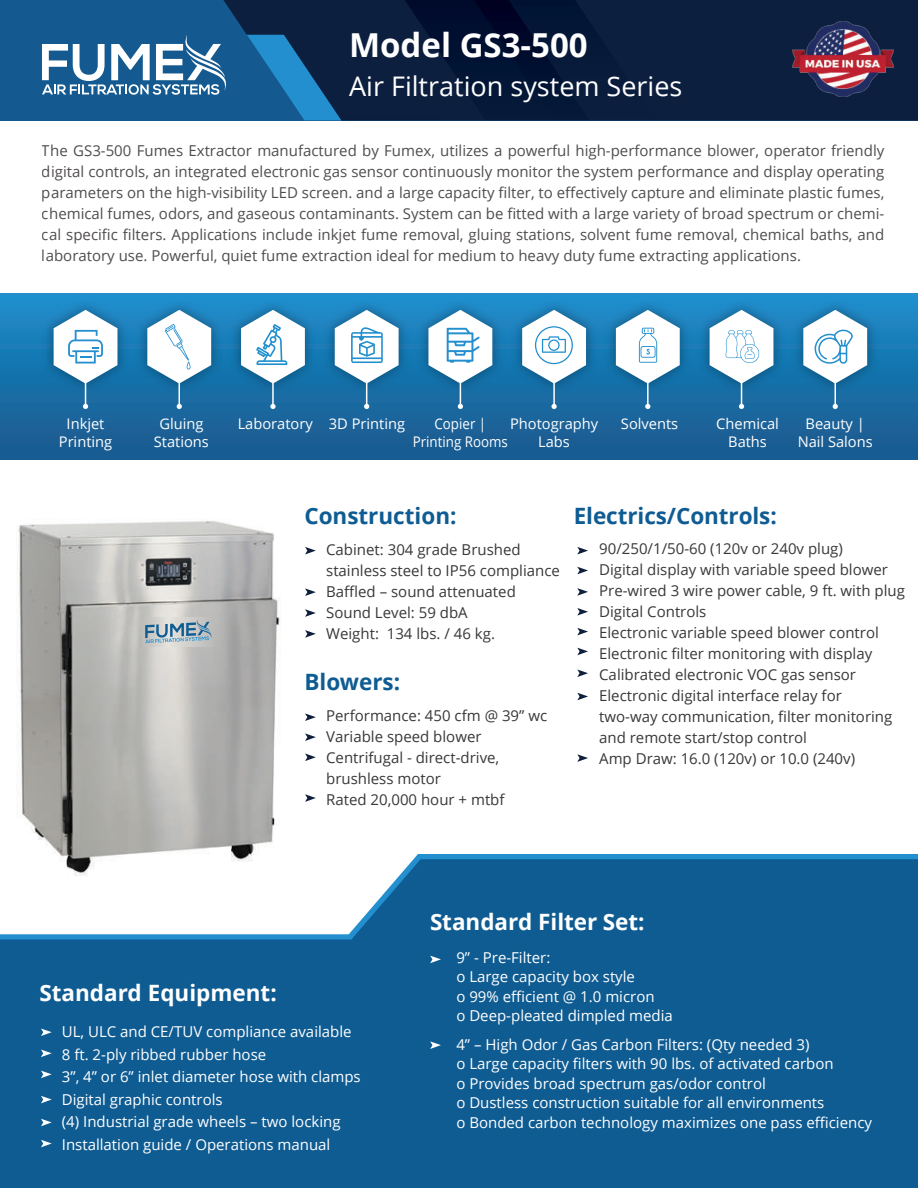
<style>
.page{position:relative;width:918px;height:1188px;background:#fff}
.page>*{position:absolute;margin:0;border:0;box-sizing:border-box;transform-origin:0 0}
.t1{font:700 33px "Open Sans";color:#fff}
.t2{font:27px "Open Sans";color:#fff}
.t3{font:700 22.5px "Open Sans";letter-spacing:-.005em;color:#0f5c93}
.t4{font:700 22.5px "Open Sans";color:#fff}
.t5{font:15px/21px "Open Sans";color:#231f20;text-align:justify}
.t6{font:15px/21px "Open Sans";color:#373837}
.t7{font:15px/19.5px "Open Sans";color:#fff}
.t8{font:14.7px/17.5px "Open Sans";color:#fff;text-align:center}
.t9{font:14.7px/17.5px "Open Sans";color:#fff;text-align:center;scale:.91 1}
</style>
<div class="page">
<img style="left:18px;top:520px;width:262px;height:334px">
<svg style="left:0;top:859px;width:918px;height:329px;background:#256b9d"></svg>
<svg style="left:41px;top:1028px;width:11px;height:8px"></svg>
<svg style="left:41px;top:1050px;width:11px;height:7px"></svg>
<svg style="left:41px;top:1071px;width:11px;height:7px"></svg>
<svg style="left:41px;top:1119px;width:11px;height:7px"></svg>
<svg style="left:430px;top:956px;width:11px;height:7px"></svg>
<svg style="left:430px;top:1041px;width:11px;height:8px"></svg>
<svg style="left:41px;top:1140px;width:11px;height:7px"></svg>
<svg style="left:41px;top:1096px;width:11px;height:7px"></svg>
<div style="left:0;top:0;width:918px;height:121px;background:#145a91"></div>
<svg style="left:223px;top:0;width:695px;height:121px;background:#0d2546"></svg>
<svg style="left:247px;top:0;width:429px;height:121px;background:#0a2447"></svg>
<img style="left:793px;top:22px;width:100px;height:74px">
<svg style="left:42px;top:35px;width:185px;height:60px"></svg>
<div style="left:0;top:294px;width:918px;height:166px;background:linear-gradient(to bottom,#1c8ecc,#17588c)"></div>
<img style="left:38px;top:294px;width:93px;height:107px">
<hr style="left:85px;top:363px;width:1px;height:43px;background:#fff">
<svg style="left:83px;top:404px;width:5px;height:5px"></svg>
<img style="left:131px;top:294px;width:93px;height:107px">
<hr style="left:179px;top:363px;width:1px;height:43px;background:#fff">
<svg style="left:177px;top:404px;width:5px;height:5px"></svg>
<img style="left:224px;top:294px;width:94px;height:107px">
<hr style="left:272px;top:363px;width:2px;height:43px;background:#fff">
<svg style="left:270px;top:404px;width:6px;height:5px"></svg>
<img style="left:318px;top:294px;width:93px;height:107px">
<hr style="left:366px;top:363px;width:1px;height:43px;background:#fff">
<svg style="left:364px;top:404px;width:5px;height:5px"></svg>
<img style="left:411px;top:294px;width:94px;height:107px">
<hr style="left:460px;top:363px;width:1px;height:43px;background:#fff">
<svg style="left:458px;top:404px;width:5px;height:5px"></svg>
<img style="left:505px;top:294px;width:94px;height:107px">
<hr style="left:553px;top:363px;width:2px;height:43px;background:#fff">
<svg style="left:552px;top:404px;width:5px;height:5px"></svg>
<img style="left:599px;top:294px;width:93px;height:107px">
<hr style="left:647px;top:363px;width:2px;height:43px;background:#fff">
<svg style="left:645px;top:404px;width:5px;height:5px"></svg>
<img style="left:692px;top:294px;width:94px;height:107px">
<hr style="left:741px;top:363px;width:1px;height:43px;background:#fff">
<svg style="left:739px;top:404px;width:5px;height:5px"></svg>
<img style="left:786px;top:294px;width:98px;height:107px">
<hr style="left:835px;top:363px;width:1px;height:43px;background:#fff">
<svg style="left:833px;top:404px;width:5px;height:5px"></svg>
<svg style="left:803px;top:310px;width:64px;height:74px"></svg>
<svg style="left:335px;top:310px;width:64px;height:74px"></svg>
<svg style="left:305px;top:547px;width:11px;height:7px"></svg>
<svg style="left:577px;top:547px;width:11px;height:7px"></svg>
<svg style="left:577px;top:567px;width:11px;height:7px"></svg>
<svg style="left:577px;top:588px;width:11px;height:8px"></svg>
<svg style="left:577px;top:608px;width:11px;height:8px"></svg>
<svg style="left:577px;top:628px;width:11px;height:7px"></svg>
<svg style="left:577px;top:648px;width:11px;height:7px"></svg>
<svg style="left:577px;top:669px;width:11px;height:8px"></svg>
<svg style="left:577px;top:754px;width:11px;height:8px"></svg>
<svg style="left:577px;top:693px;width:11px;height:7px"></svg>
<svg style="left:305px;top:588px;width:11px;height:8px"></svg>
<svg style="left:305px;top:609px;width:11px;height:8px"></svg>
<svg style="left:305px;top:630px;width:11px;height:8px"></svg>
<svg style="left:305px;top:754px;width:11px;height:7px"></svg>
<svg style="left:305px;top:733px;width:11px;height:8px"></svg>
<svg style="left:305px;top:794px;width:11px;height:8px"></svg>
<svg style="left:305px;top:713px;width:11px;height:8px"></svg>
<svg style="left:54px;top:310px;width:63px;height:74px"></svg>
<svg style="left:147px;top:310px;width:64px;height:74px"></svg>
<svg style="left:241px;top:310px;width:64px;height:74px"></svg>
<svg style="left:428px;top:310px;width:64px;height:74px"></svg>
<svg style="left:522px;top:310px;width:64px;height:74px"></svg>
<svg style="left:616px;top:310px;width:64px;height:74px"></svg>
<svg style="left:710px;top:310px;width:63px;height:74px"></svg>
<svg style="left:143px;top:617px;width:71px;height:29px"></svg>
<svg style="left:145px;top:619px;width:67px;height:24px;background:#98b0be"></svg>
<h1 class="t1" style="left:349px;top:22px;width:240px">Model GS3-500</h1>
<h2 class="t2" style="left:349px;top:68px;width:335px">Air Filtration system Series</h2>
<p class="t5" style="left:42px;top:140px;width:844px">The GS3-500 Fumes Extractor manufactured by Fumex, utilizes a powerful high-performance blower, operator friendly digital controls, an integrated electronic gas sensor continuously monitor the system performance and display operating parameters on the high-visibility LED screen. and a large capacity filter, to effectively capture and eliminate plastic fumes, chemical fumes, odors, and gaseous contaminants. System can be fitted with a large variety of broad spectrum or chemi&shy;cal specific filters. Applications include inkjet fume removal, gluing stations, solvent fume removal, chemical baths, and laboratory use. Powerful, quiet fume extraction ideal for medium to heavy duty fume extracting applications.</p>
<p class="t8" style="left:59px;top:415px;width:55px">Inkjet<br>Printing</p>
<p class="t8" style="left:154px;top:415px;width:57px">Gluing<br>Stations</p>
<p class="t8" style="left:238px;top:415px;width:169px">Laboratory 3D Printing</p>
<p class="t9" style="left:413px;top:415px;width:106px">Copier |<br>Printing Rooms</p>
<p class="t8" style="left:510px;top:415px;width:90px">Photography<br>Labs</p>
<p class="t8" style="left:621px;top:415px;width:59px">Solvents</p>
<p class="t8" style="left:716px;top:415px;width:64px">Chemical<br>Baths</p>
<p class="t8" style="left:798px;top:415px;width:77px">Beauty |<br>Nail Salons</p>
<h3 class="t3" style="left:304px;top:500px;width:154px">Construction:</h3>
<p class="t6" style="left:326px;top:539px;width:235px">Cabinet: 304 grade Brushed stainless steel to IP56 compliance<br>Baffled – sound attenuated<br>Sound Level: 59 dbA<br>Weight: 134 lbs. / 46 kg.</p>
<h3 class="t3" style="left:304px;top:666px;width:97px">Blowers:</h3>
<p class="t6" style="left:326px;top:704px;width:222px">Performance: 450 cfm @ 39” wc<br>Variable speed blower<br>Centrifugal - direct-drive, brushless motor<br>Rated 20,000 hour + mtbf</p>
<h3 class="t3" style="left:574px;top:500px;width:204px">Electrics/Controls:</h3>
<p class="t6" style="left:599px;top:538px;width:307px">90/250/1/50-60 (120v or 240v plug)<br>Digital display with variable speed blower Pre-wired 3 wire power cable, 9 ft. with plug Digital Controls<br>Electronic variable speed blower control Electronic filter monitoring with display Calibrated electronic VOC gas sensor Electronic digital interface relay for<br>two-way communication, filter monitoring and remote start/stop control<br>Amp Draw: 16.0 (120v) or 10.0 (240v)</p>
<h3 class="t4" style="left:40px;top:977px;width:239px">Standard Equipment:</h3>
<p class="t7" style="left:62px;top:1020px;width:300px;line-height:22.5px">UL, ULC and CE/TUV compliance available 8 ft. 2-ply ribbed rubber hose<br>3”, 4” or 6” inlet diameter hose with clamps Digital graphic controls<br>(4) Industrial grade wheels – two locking Installation guide / Operations manual</p>
<h3 class="t4" style="left:430px;top:906px;width:216px">Standard Filter Set:</h3>
<p class="t7" style="left:456px;top:947px;width:218px">9” - Pre-Filter:<br>o Large capacity box style<br>o 99% efficient @ 1.0 micron<br>o Deep-pleated dimpled media</p>
<p class="t7" style="left:456px;top:1034px;width:417px">4” – High Odor / Gas Carbon Filters: (Qty needed 3)<br>o Large capacity filters with 90 lbs. of activated carbon<br>o Provides broad spectrum gas/odor control<br>o Dustless construction suitable for all environments<br>o Bonded carbon technology maximizes one pass efficiency</p>
</div>
